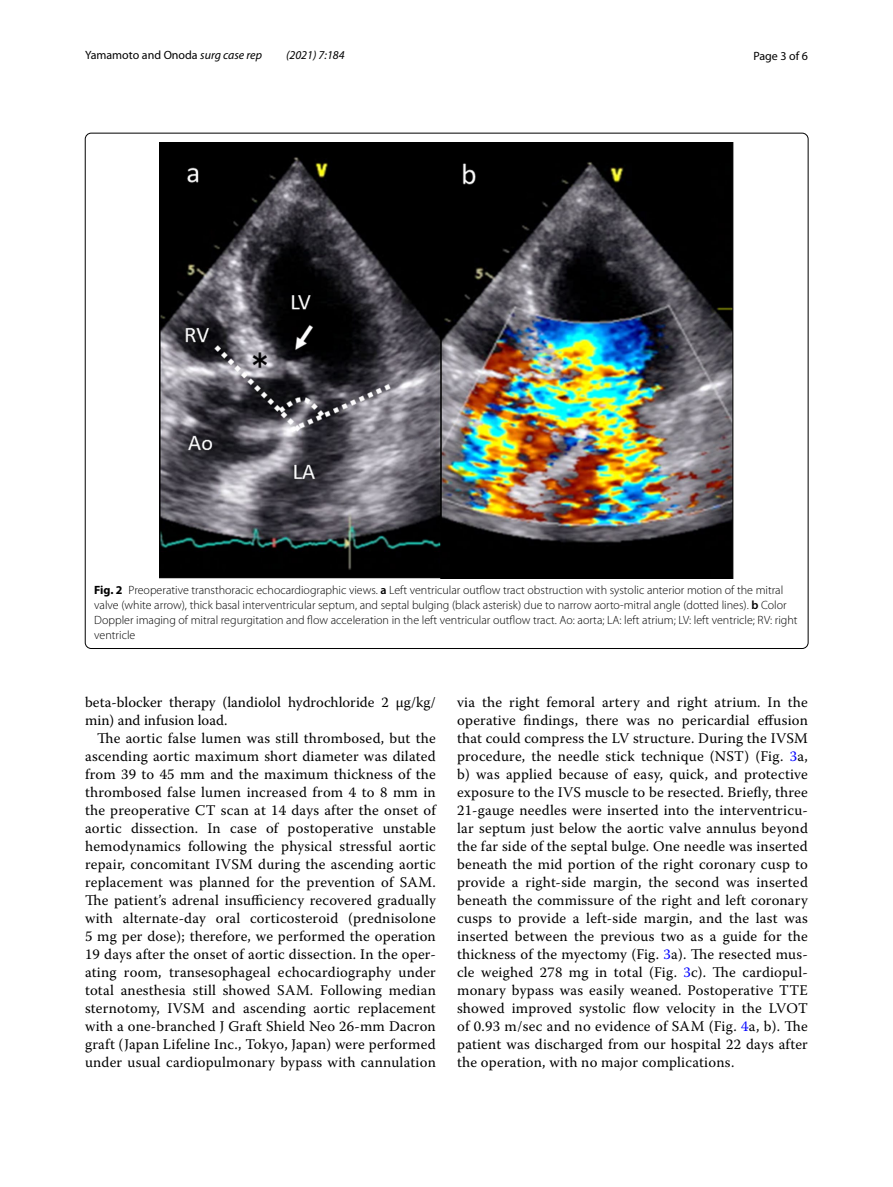
<style>
.page{position:relative;width:893px;height:1187px;background:#fff}
.page>*{position:absolute;margin:0;border:0;box-sizing:border-box;transform-origin:0 0}
.t1{font:14.7px/18px "Warnock Pro";letter-spacing:.015em;color:#000;text-align:justify}
.t2{font:300 12px/15px "Myriad Pro";color:#000}
.t3{font:12px "Myriad Pro";color:#000}
.t4{font:italic 12px "Myriad Pro";color:#000}
.s1{font-style:italic}
.s2{font-weight:700}
.s3{font-weight:600}
.s4{color:#00f}
</style>
<div class="page">
<img style="left:160px;top:142px;width:574px;height:436px">
<p class="t3" style="left:85px;top:48px;width:178px">Yamamoto and Onoda <span class="s1">surg case rep</span></p>
<p class="t4" style="left:286px;top:48px;width:60px">(2021) 7:184</p>
<p class="t3" style="left:753px;top:48px;width:56px">Page 3 of 6</p>
<p class="t2" style="left:94px;top:582px;width:705px"><span class="s2">Fig. 2</span> Preoperative transthoracic echocardiographic views. <span class="s3">a</span> Left ventricular outflow tract obstruction with systolic anterior motion of the mitral valve (white arrow), thick basal interventricular septum, and septal bulging (black asterisk) due to narrow aorto-mitral angle (dotted lines). <span class="s3">b</span> Color Doppler imaging of mitral regurgitation and flow acceleration in the left ventricular outflow tract. Ao: aorta; LA: left atrium; LV: left ventricle; RV: right ventricle</p>
<p class="t1" style="left:85px;top:692px;width:352px">beta-blocker therapy (landiolol hydrochloride 2 µg/kg/ min) and infusion load.</p>
<p class="t1" style="left:85px;top:728px;width:352px;text-indent:12px">The aortic false lumen was still thrombosed, but the ascending aortic maximum short diameter was dilated from 39 to 45 mm and the maximum thickness of the thrombosed false lumen increased from 4 to 8 mm in the preoperative CT scan at 14 days after the onset of aortic dissection. In case of postoperative unstable hemodynamics following the physical stressful aortic repair, concomitant IVSM during the ascending aortic replacement was planned for the prevention of SAM.<br>The patient’s adrenal insufficiency recovered gradually with alternate-day oral corticosteroid (prednisolone 5 mg per dose); therefore, we performed the operation 19 days after the onset of aortic dissection. In the oper&shy;ating room, transesophageal echocardiography under total anesthesia still showed SAM. Following median sternotomy, IVSM and ascending aortic replacement with a one-branched J Graft Shield Neo 26-mm Dacron graft (Japan Lifeline Inc., Tokyo, Japan) were performed under usual cardiopulmonary bypass with cannulation</p>
<p class="t1" style="left:457px;top:692px;width:352px">via the right femoral artery and right atrium. In the operative findings, there was no pericardial effusion that could compress the LV structure. During the IVSM procedure, the needle stick technique (NST) (Fig. <span class="s4">3</span>a, b) was applied because of easy, quick, and protective exposure to the IVS muscle to be resected. Briefly, three 21-gauge needles were inserted into the interventricu&shy;lar septum just below the aortic valve annulus beyond the far side of the septal bulge. One needle was inserted beneath the mid portion of the right coronary cusp to provide a right-side margin, the second was inserted beneath the commissure of the right and left coronary cusps to provide a left-side margin, and the last was inserted between the previous two as a guide for the thickness of the myectomy (Fig. <span class="s4">3</span>a). The resected mus&shy;cle weighed 278 mg in total (Fig. <span class="s4">3</span>c). The cardiopul&shy;monary bypass was easily weaned. Postoperative TTE showed improved systolic flow velocity in the LVOT of 0.93 m/sec and no evidence of SAM (Fig. <span class="s4">4</span>a, b). The patient was discharged from our hospital 22 days after the operation, with no major complications.</p>
</div>
